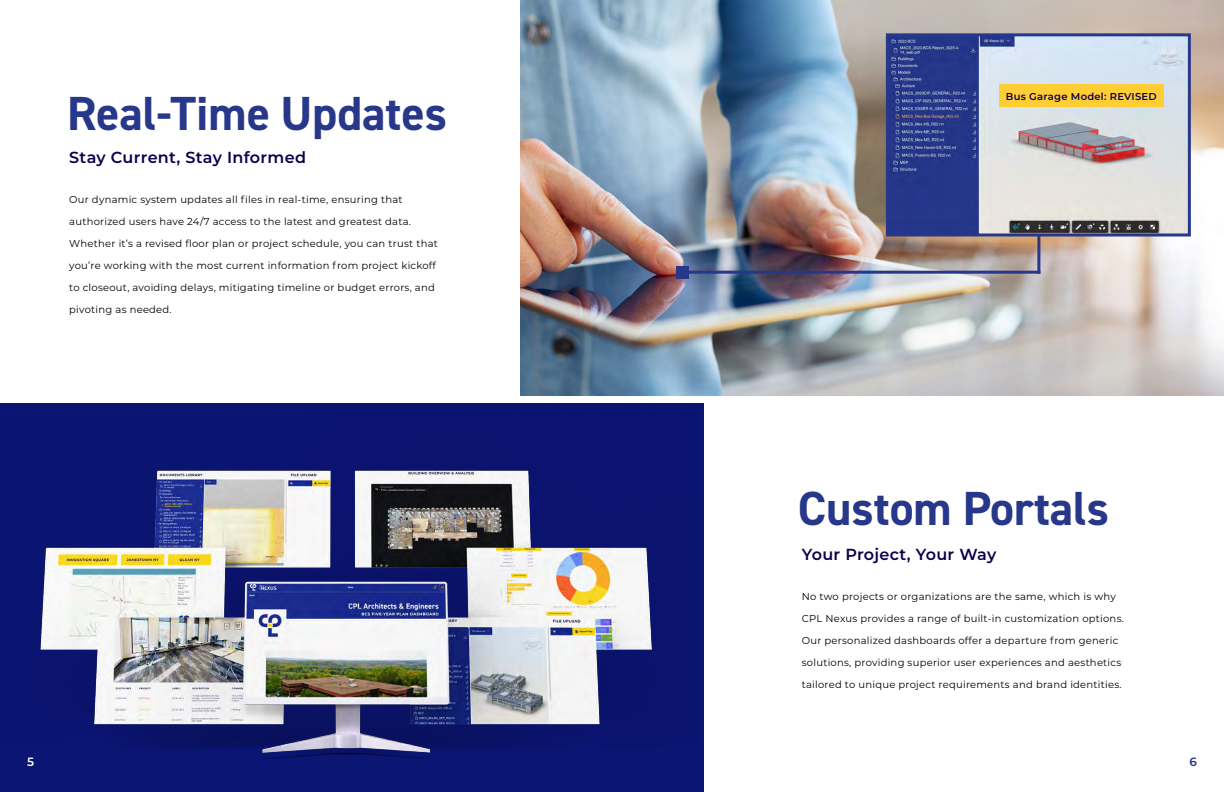
<style>
.page{position:relative;width:1224px;height:792px;background:#fff}
.page>*{position:absolute;margin:0;border:0;box-sizing:border-box;transform-origin:0 0}
.t1{font:700 48px "DIN2014";color:#273789}
.t2{font:600 16px "Montserrat";letter-spacing:.02em;color:#0d004e}
.t3{font:600 12px "Montserrat";color:#fff}
.t4{font:600 12px "Montserrat";color:#273789}
.t5{font:10px "Montserrat";letter-spacing:.025em;color:#000}
.t6{font:600 10px "Montserrat";letter-spacing:.025em;color:#0d004e}
</style>
<div class="page">
<div style="left:0;top:404px;width:704px;height:388px;background:#0b1574"></div>
<img style="left:40px;top:470px;width:612px;height:289px">
<img style="left:520px;top:0;width:704px;height:395px">
<hr style="left:1037px;top:161px;width:3px;height:113px;background:#273789">
<hr style="left:680px;top:271px;width:360px;height:3px;background:#273789">
<div style="left:676px;top:266px;width:13px;height:13px;background:#273789"></div>
<img style="left:890px;top:37px;width:297px;height:195px">
<div style="left:886px;top:33px;width:305px;height:203px;border:3px solid #273789"></div>
<div style="left:999px;top:84px;width:164px;height:23px;background:#ffce34"></div>
<h1 class="t1" style="left:67px;top:81px;width:381px">Real-Time Updates</h1>
<h2 class="t2" style="left:69px;top:146px;width:238px">Stay Current, Stay Informed</h2>
<p class="t5" style="left:69px;top:193px;width:335px">Our dynamic system updates all files in real-time, ensuring that</p>
<p class="t5" style="left:69px;top:215px;width:343px">authorized users have 24/7 access to the latest and greatest data.</p>
<p class="t5" style="left:69px;top:237px;width:370px">Whether it’s a revised floor plan or project schedule, you can trust that</p>
<p class="t5" style="left:69px;top:259px;width:368px">you’re working with the most current information from project kickoff</p>
<p class="t5" style="left:69px;top:281px;width:367px">to closeout, avoiding delays, mitigating timeline or budget errors, and</p>
<p class="t5" style="left:69px;top:303px;width:104px">pivoting as needed.</p>
<p class="t6" style="left:1006px;top:90px;width:152px">Bus Garage Model: REVISED</p>
<h1 class="t1" style="left:798px;top:476px;width:313px">Custom Portals</h1>
<h2 class="t2" style="left:802px;top:543px;width:196px">Your Project, Your Way</h2>
<p class="t5" style="left:802px;top:589px;width:315px">No two projects or organizations are the same, which is why</p>
<p class="t5" style="left:802px;top:611px;width:324px">CPL Nexus provides a range of built-in customization options.</p>
<p class="t5" style="left:802px;top:633px;width:318px">Our personalized dashboards offer a departure from generic</p>
<p class="t5" style="left:802px;top:655px;width:321px">solutions, providing superior user experiences and aesthetics</p>
<p class="t5" style="left:802px;top:677px;width:321px">tailored to unique project requirements and brand identities.</p>
<p class="t3" style="left:27px;top:753px;width:9px">5</p>
<p class="t4" style="left:1190px;top:753px;width:9px">6</p>
</div>
